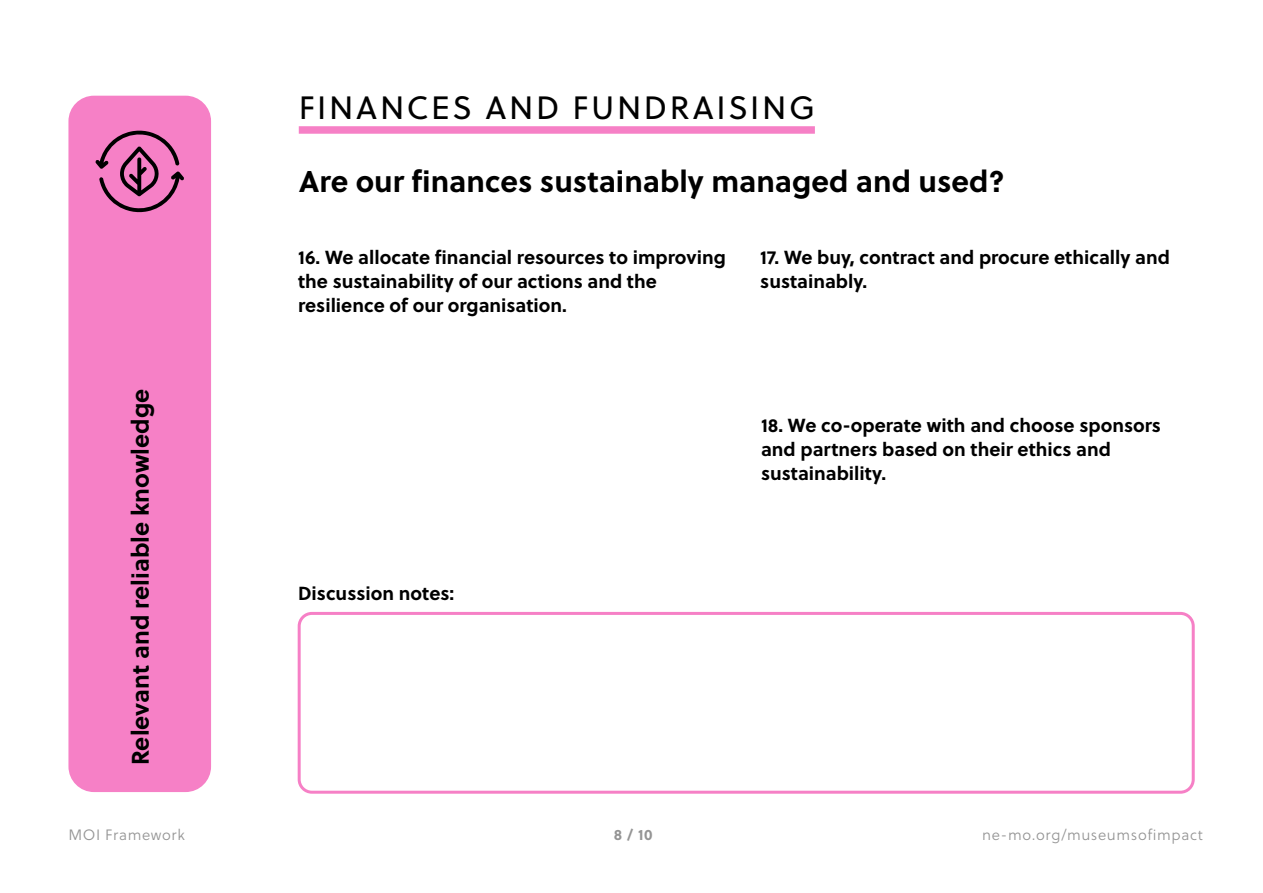
<style>
.page{position:relative;width:1263px;height:893px;background:#fff}
.page>*{position:absolute;margin:0;border:0;box-sizing:border-box;transform-origin:0 0}
.subheader_impact{font:32.25px "Soleil";letter-spacing:.08em;color:#000}
.subheader_enabler{font:700 30px "Soleil";color:#000}
.t1{font:700 24px "Soleil";color:#000}
.statements{font:700 18.9px/24px "Soleil";color:#000}
.t2{font:15px "Soleil Lt";letter-spacing:.04em;color:#949494}
.t3{font:700 15px "Soleil";color:#949494}
</style>
<div class="page">
<div style="left:68px;top:96px;width:143px;height:696px;background:#f680c6;border-radius:26px"></div>
<svg style="left:95px;top:130px;width:89px;height:83px"></svg>
<div style="left:299px;top:126px;width:516px;height:8px;background:#f680c6"></div>
<div style="left:298px;top:612px;width:897px;height:182px;border:3px solid #f680c6;border-radius:13px"></div>
<p class="subheader_impact" style="left:299px;top:85px;width:518px">FINANCES AND FUNDRAISING</p>
<p class="subheader_enabler" style="left:299px;top:158px;width:707px">Are our finances sustainably managed and used?</p>
<p class="t1" style="left:122px;top:765px;width:378px;rotate:-90deg">Relevant and reliable knowledge</p>
<p class="statements" style="left:298px;top:244px;width:429px">16. We allocate financial resources to improving the sustainability of our actions and the resilience of our organisation.</p>
<p class="statements" style="left:760px;top:244px;width:411px">17. We buy, contract and procure ethically and sustainably.</p>
<p class="statements" style="left:298px;top:580px;width:158px">Discussion notes:</p>
<p class="statements" style="left:761px;top:412px;width:401px">18. We co-operate with and choose sponsors and partners based on their ethics and sustainability.</p>
<p class="t2" style="left:68px;top:824px;width:118px">MOI Framework</p>
<p class="t3" style="left:614px;top:823px;width:40px">8 / 10</p>
<p class="t2" style="left:982px;top:824px;width:222px">ne-mo.org/museumsofimpact</p>
</div>
